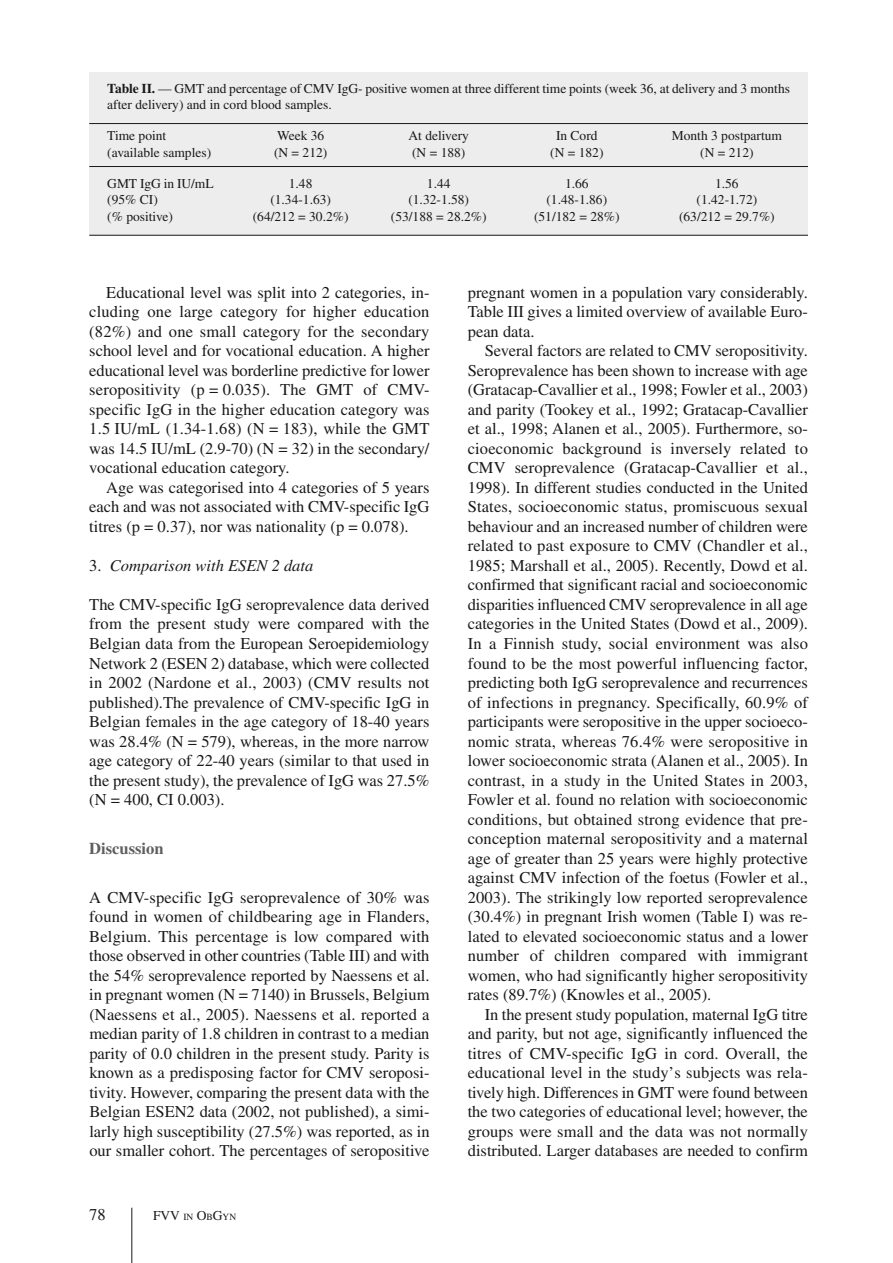
<style>
.page{position:relative;width:893px;height:1263px;background:#fff}
.page>*{position:absolute;margin:0;border:0;box-sizing:border-box;transform-origin:0 0}
.t1{font:16.5px/19.5px "Times";color:#191919;text-align:justify}
.t2{font:italic 16.5px "Times";color:#191919}
.t3{font:700 16.5px "Times";color:#5e5e5e}
.t4{font:13.5px/16.5px "Times";color:#191919;text-align:center}
.s1{font-weight:700}
.s2{font-style:normal}
.s3{font-size:9.45px}
</style>
<div class="page">
<hr style="left:131px;top:1208px;width:1px;height:55px;background:#191919">
<div style="left:89px;top:72px;width:719px;height:52px;background:#ededed"></div>
<div style="left:89px;top:124px;width:143px;height:43px;background:#ededed"></div>
<div style="left:232px;top:124px;width:138px;height:43px;background:#ededed"></div>
<div style="left:370px;top:124px;width:138px;height:43px;background:#ededed"></div>
<div style="left:508px;top:124px;width:138px;height:43px;background:#ededed"></div>
<div style="left:646px;top:124px;width:162px;height:43px;background:#ededed"></div>
<div style="left:89px;top:167px;width:143px;height:69px;background:#ededed"></div>
<div style="left:232px;top:167px;width:138px;height:69px;background:#ededed"></div>
<div style="left:370px;top:167px;width:138px;height:69px;background:#ededed"></div>
<div style="left:508px;top:167px;width:138px;height:69px;background:#ededed"></div>
<div style="left:646px;top:167px;width:162px;height:69px;background:#ededed"></div>
<hr style="left:89px;top:123px;width:719px;height:1px;background:#191919">
<hr style="left:89px;top:166px;width:719px;height:1px;background:#191919">
<hr style="left:89px;top:235px;width:719px;height:1px;background:#191919">
<p class="t4" style="left:107px;top:81px;width:684px;text-align:left"><span class="s1">Table II.</span> — GMT and percentage of CMV IgG- positive women at three different time points (week 36, at delivery and 3 months after delivery) and in cord blood samples.</p>
<p class="t4" style="left:107px;top:129px;width:105px;text-align:left">Time point (available samples)</p>
<p class="t4" style="left:274px;top:129px;width:55px;text-align:left">Week 36 (N = 212)</p>
<p class="t4" style="left:408px;top:129px;width:62px;text-align:left">At delivery (N = 188)</p>
<p class="t4" style="left:550px;top:129px;width:55px">In Cord (N = 182)</p>
<p class="t4" style="left:672px;top:129px;width:112px">Month 3 postpartum (N = 212)</p>
<p class="t4" style="left:107px;top:176px;width:108px;text-align:left">GMT IgG in IU/mL (95% CI)<br>(% positive)</p>
<p class="t4" style="left:253px;top:176px;width:97px">1.48<br>(1.34-1.63) (64/212 = 30.2%)</p>
<p class="t4" style="left:391px;top:176px;width:97px">1.44<br>(1.32-1.58) (53/188 = 28.2%)</p>
<p class="t4" style="left:534px;top:176px;width:87px">1.66 (1.48-1.86) (51/182 = 28%)</p>
<p class="t4" style="left:679px;top:176px;width:97px">1.56<br>(1.42-1.72) (63/212 = 29.7%)</p>
<p class="t1" style="left:89px;top:284px;width:342px;text-indent:17px">Educational level was split into 2 categories, in&shy;cluding one large category for higher education (82%) and one small category for the secondary school level and for vocational education. A higher educational level was borderline predictive for lower seropositivity (p = 0.035). The GMT of CMV&shy;specific IgG in the higher education category was 1.5 IU/mL (1.34-1.68) (N = 183), while the GMT was 14.5 IU/mL (2.9-70) (N = 32) in the secondary/ vocational education category.</p>
<p class="t1" style="left:89px;top:479px;width:342px;text-indent:17px">Age was categorised into 4 categories of 5 years each and was not associated with CMV-specific IgG titres (p = 0.37), nor was nationality (p = 0.078).</p>
<p class="t2" style="left:89px;top:560px;width:226px"><span class="s2">3.</span> Comparison with ESEN 2 data</p>
<p class="t1" style="left:89px;top:596px;width:342px">The CMV-specific IgG seroprevalence data derived from the present study were compared with the Belgian data from the European Seroepidemiology Network 2 (ESEN 2) database, which were collected in 2002 (Nardone et al., 2003) (CMV results not published).The prevalence of CMV-specific IgG in Belgian females in the age category of 18-40 years was 28.4% (N = 579), whereas, in the more narrow age category of 22-40 years (similar to that used in the present study), the prevalence of IgG was 27.5% (N = 400, CI 0.003).</p>
<p class="t3" style="left:89px;top:843px;width:76px">Discussion</p>
<p class="t1" style="left:89px;top:889px;width:342px">A CMV-specific IgG seroprevalence of 30% was found in women of childbearing age in Flanders, Belgium. This percentage is low compared with those observed in other countries (Table III) and with the 54% seroprevalence reported by Naessens et al. in pregnant women (N = 7140) in Brussels, Belgium (Naessens et al., 2005). Naessens et al. reported a median parity of 1.8 children in contrast to a median parity of 0.0 children in the present study. Parity is known as a predisposing factor for CMV seroposi&shy;tivity. However, comparing the present data with the Belgian ESEN2 data (2002, not published), a simi&shy;larly high susceptibility (27.5%) was reported, as in our smaller cohort. The percentages of seropositive</p>
<p class="t1" style="left:89px;top:1206px;width:18px">78</p>
<p class="t4" style="left:153px;top:1208px;width:85px">FVV <span class="s3">IN</span> O<span class="s3">B</span>G<span class="s3">YN</span></p>
<p class="t1" style="left:468px;top:284px;width:342px">pregnant women in a population vary considerably.<br>Table III gives a limited overview of available Euro&shy;pean data.</p>
<p class="t1" style="left:468px;top:343px;width:342px;text-indent:17px">Several factors are related to CMV seropositivity.<br>Seroprevalence has been shown to increase with age (Gratacap-Cavallier et al., 1998; Fowler et al., 2003) and parity (Tookey et al., 1992; Gratacap-Cavallier et al., 1998; Alanen et al., 2005). Furthermore, so&shy;cioeconomic background is inversely related to CMV seroprevalence (Gratacap-Cavallier et al., 1998). In different studies conducted in the United States, socioeconomic status, promiscuous sexual behaviour and an increased number of children were related to past exposure to CMV (Chandler et al., 1985; Marshall et al., 2005). Recently, Dowd et al. confirmed that significant racial and socioeconomic disparities influenced CMV seroprevalence in all age categories in the United States (Dowd et al., 2009).<br>In a Finnish study, social environment was also found to be the most powerful influencing factor, predicting both IgG seroprevalence and recurrences of infections in pregnancy. Specifically, 60.9% of participants were seropositive in the upper socioeco&shy;nomic strata, whereas 76.4% were seropositive in lower socioeconomic strata (Alanen et al., 2005). In contrast, in a study in the United States in 2003, Fowler et al. found no relation with socioeconomic conditions, but obtained strong evidence that pre&shy;conception maternal seropositivity and a maternal age of greater than 25 years were highly protective against CMV infection of the foetus (Fowler et al., 2003). The strikingly low reported seroprevalence (30.4%) in pregnant Irish women (Table I) was re&shy;lated to elevated socioeconomic status and a lower number of children compared with immigrant women, who had significantly higher seropositivity rates (89.7%) (Knowles et al., 2005).</p>
<p class="t1" style="left:468px;top:1006px;width:342px;text-indent:17px">In the present study population, maternal IgG titre and parity, but not age, significantly influenced the titres of CMV-specific IgG in cord. Overall, the educational level in the study’s subjects was rela&shy;tively high. Differences in GMT were found between the two categories of educational level; however, the groups were small and the data was not normally distributed. Larger databases are needed to confirm</p>
</div>
